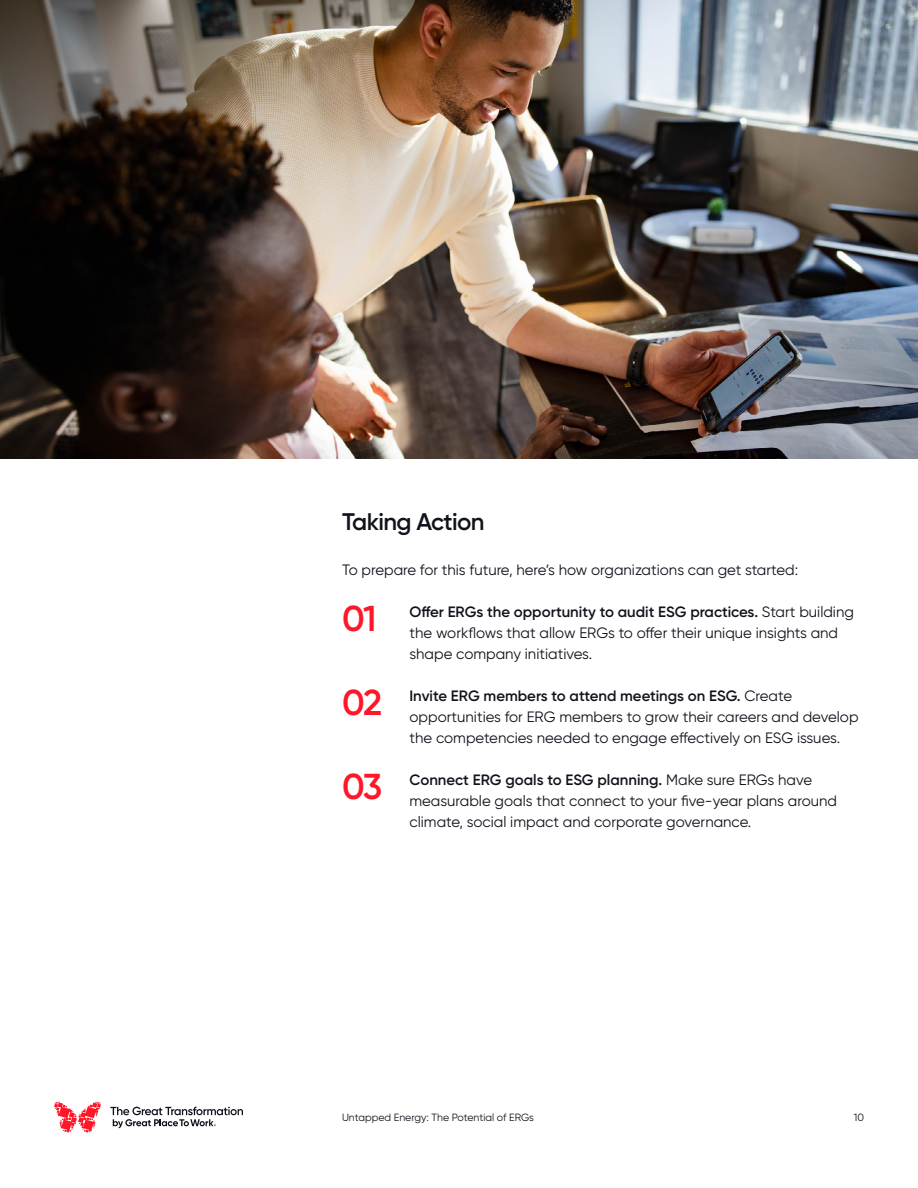
<style>
.page{position:relative;width:918px;height:1188px;background:#fff}
.page>*{position:absolute;margin:0;border:0;box-sizing:border-box;transform-origin:0 0}
.t1{font:600 36px "Gilroy";color:#ff1628}
.t2{font:600 24px "Gilroy";letter-spacing:-.025em;color:#11131c}
.t3{font:15px/21px "Gilroy";color:#11131c}
.t4{font:10.5px "Gilroy";color:#11131c}
.s1{font-weight:600}
</style>
<div class="page">
<svg style="left:54px;top:1102px;width:47px;height:31px"></svg>
<svg style="left:110px;top:1107px;width:133px;height:21px"></svg>
<img style="left:0;top:0;width:918px;height:459px">
<h2 class="t2" style="left:342px;top:507px;width:144px">Taking Action</h2>
<p class="t3" style="left:342px;top:560px;width:458px">To prepare for this future, here’s how organizations can get started:</p>
<h1 class="t1" style="left:342px;top:596px;width:36px">01</h1>
<p class="t3" style="left:410px;top:602px;width:446px"><span class="s1">Offer ERGs the opportunity to audit ESG practices.</span> Start building the workflows that allow ERGs to offer their unique insights and shape company initiatives.</p>
<h1 class="t1" style="left:342px;top:680px;width:42px">02</h1>
<p class="t3" style="left:410px;top:686px;width:451px"><span class="s1">Invite ERG members to attend meetings on ESG.</span> Create opportunities for ERG members to grow their careers and develop the competencies needed to engage effectively on ESG issues.</p>
<h1 class="t1" style="left:342px;top:764px;width:42px">03</h1>
<p class="t3" style="left:410px;top:770px;width:429px"><span class="s1">Connect ERG goals to ESG planning.</span> Make sure ERGs have measurable goals that connect to your five-year plans around climate, social impact and corporate governance.</p>
<p class="t4" style="left:342px;top:1111px;width:194px">Untapped Energy: The Potential of ERGs</p>
<p class="t4" style="left:854px;top:1111px;width:12px">10</p>
</div>
